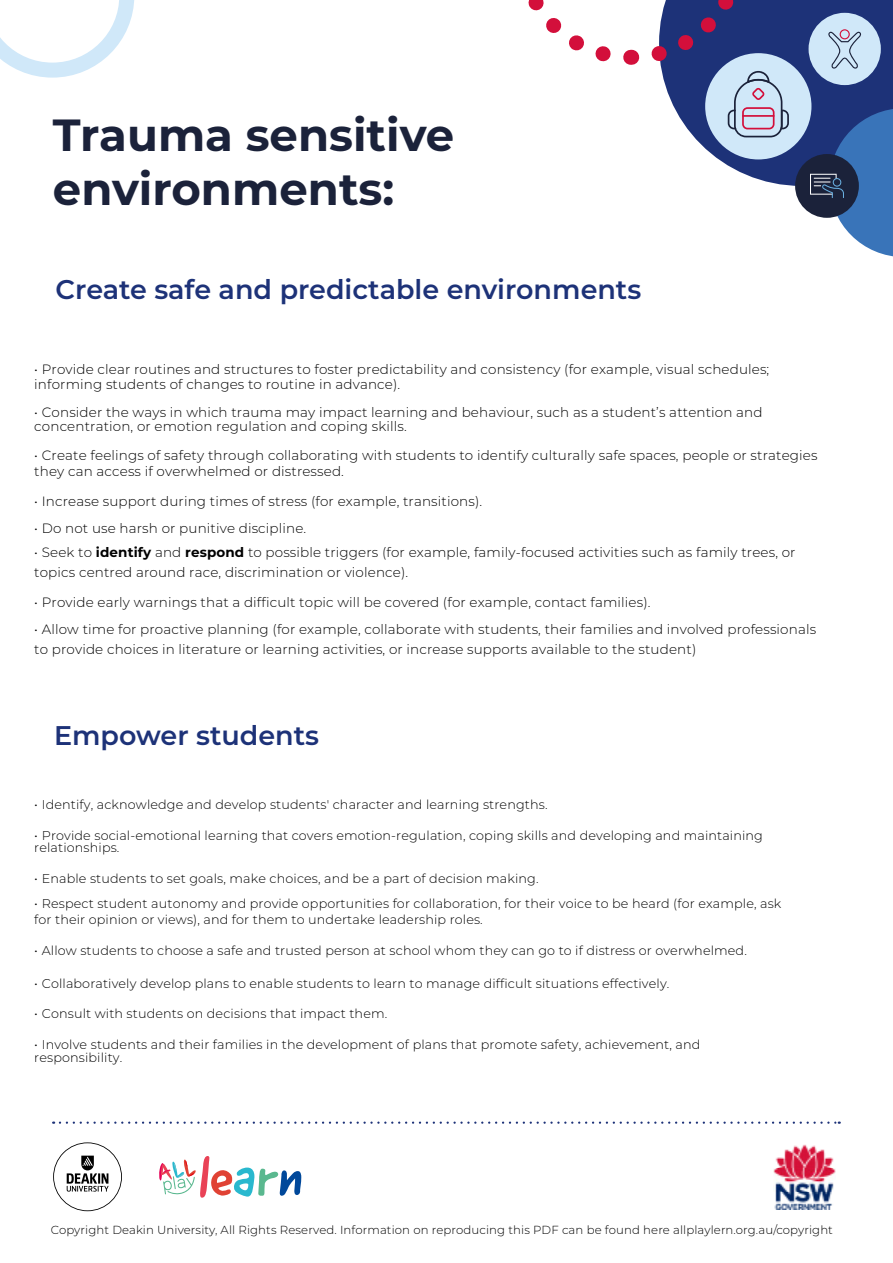
<style>
.page{position:relative;width:893px;height:1263px;background:#fff}
.page>*{position:absolute;margin:0;border:0;box-sizing:border-box;transform-origin:0 0}
.Cover_Heading{font:700 45px/54px "Montserrat";color:#1b223a}
.Body{font:600 27px "Montserrat";color:#1d3278}
.Subheading{font:600 27px "Montserrat";color:#1d3278}
.Body_2{font:300 13.5px/14.9px "Montserrat";letter-spacing:.01em;color:#000}
.Body_2-2{font:300 12.75px/12.5px "Montserrat";letter-spacing:.01em;color:#000}
.Body_2-3{font:300 11.7px "Montserrat";letter-spacing:.01em;color:#000}
.s1{font-weight:700}
.s2{font-size:13.5px}
</style>
<div class="page">
<svg style="left:528px;top:0;width:105px;height:65px"></svg>
<img style="left:773px;top:1144px;width:62px;height:65px">
<svg style="left:53px;top:1142px;width:69px;height:69px"></svg>
<svg style="left:159px;top:1156px;width:143px;height:42px"></svg>
<svg style="left:60px;top:1121px;width:780px;height:3px"></svg>
<svg style="left:0;top:0;width:134px;height:78px"></svg>
<svg style="left:651px;top:0;width:242px;height:257px"></svg>
<h1 class="Cover_Heading" style="left:53px;top:106px;width:403px">Trauma sensitive environments:</h1>
<p class="Body" style="left:56px;top:271px;width:587px">Create safe and predictable environments</p>
<p class="Body_2" style="left:34px;top:361px;width:736px">• Provide clear routines and structures to foster predictability and consistency (for example, visual schedules; informing students of changes to routine in advance).</p>
<p class="Body_2" style="left:34px;top:406px;width:730px;line-height:13.2px">• Consider the ways in which trauma may impact learning and behaviour, such as a student’s attention and concentration, or emotion regulation and coping skills.</p>
<p class="Body_2" style="left:34px;top:447px;width:785px;line-height:15.5px">• Create feelings of safety through collaborating with students to identify culturally safe spaces, people or strategies they can access if overwhelmed or distressed.</p>
<p class="Body_2" style="left:34px;top:494px;width:449px">• Increase support during times of stress (for example, transitions).</p>
<p class="Body_2" style="left:34px;top:520px;width:273px">• Do not use harsh or punitive discipline.</p>
<p class="Body_2" style="left:34px;top:542px;width:763px;line-height:19.6px">• Seek to <span class="s1">identify</span> and <span class="s1">respond</span> to possible triggers (for example, family-focused activities such as family trees, or topics centred around race, discrimination or violence).</p>
<p class="Body_2" style="left:34px;top:594px;width:618px">• Provide early warnings that a difficult topic will be covered (for example, contact families).</p>
<p class="Body_2" style="left:34px;top:618px;width:783px;line-height:20.4px">• Allow time for proactive planning (for example, collaborate with students, their families and involved professionals to provide choices in literature or learning activities, or increase supports available to the student)</p>
<h2 class="Subheading" style="left:54px;top:716px;width:266px">Empower students</h2>
<p class="Body_2-2" style="left:34px;top:798px;width:515px"><span class="s2">•</span> Identify, acknowledge and develop students' character and learning strengths.</p>
<p class="Body_2-2" style="left:34px;top:828px;width:730px"><span class="s2">•</span> Provide social-emotional learning that covers emotion-regulation, coping skills and developing and maintaining relationships.</p>
<p class="Body_2-2" style="left:34px;top:872px;width:506px"><span class="s2">•</span> Enable students to set goals, make choices, and be a part of decision making.</p>
<p class="Body_2-2" style="left:34px;top:895px;width:749px;line-height:16px"><span class="s2">•</span> Respect student autonomy and provide opportunities for collaboration, for their voice to be heard (for example, ask for their opinion or views), and for them to undertake leadership roles.</p>
<p class="Body_2-2" style="left:34px;top:943px;width:714px"><span class="s2">•</span> Allow students to choose a safe and trusted person at school whom they can go to if distress or overwhelmed.</p>
<p class="Body_2-2" style="left:34px;top:976px;width:637px"><span class="s2">•</span> Collaboratively develop plans to enable students to learn to manage difficult situations effectively.</p>
<p class="Body_2-2" style="left:34px;top:1007px;width:354px"><span class="s2">•</span> Consult with students on decisions that impact them.</p>
<p class="Body_2-2" style="left:34px;top:1038px;width:668px"><span class="s2">•</span> Involve students and their families in the development of plans that promote safety, achievement, and responsibility.</p>
<p class="Body_2-3" style="left:51px;top:1222px;width:784px">Copyright Deakin University, All Rights Reserved. Information on reproducing this PDF can be found here allplaylern.org.au/copyright</p>
</div>
